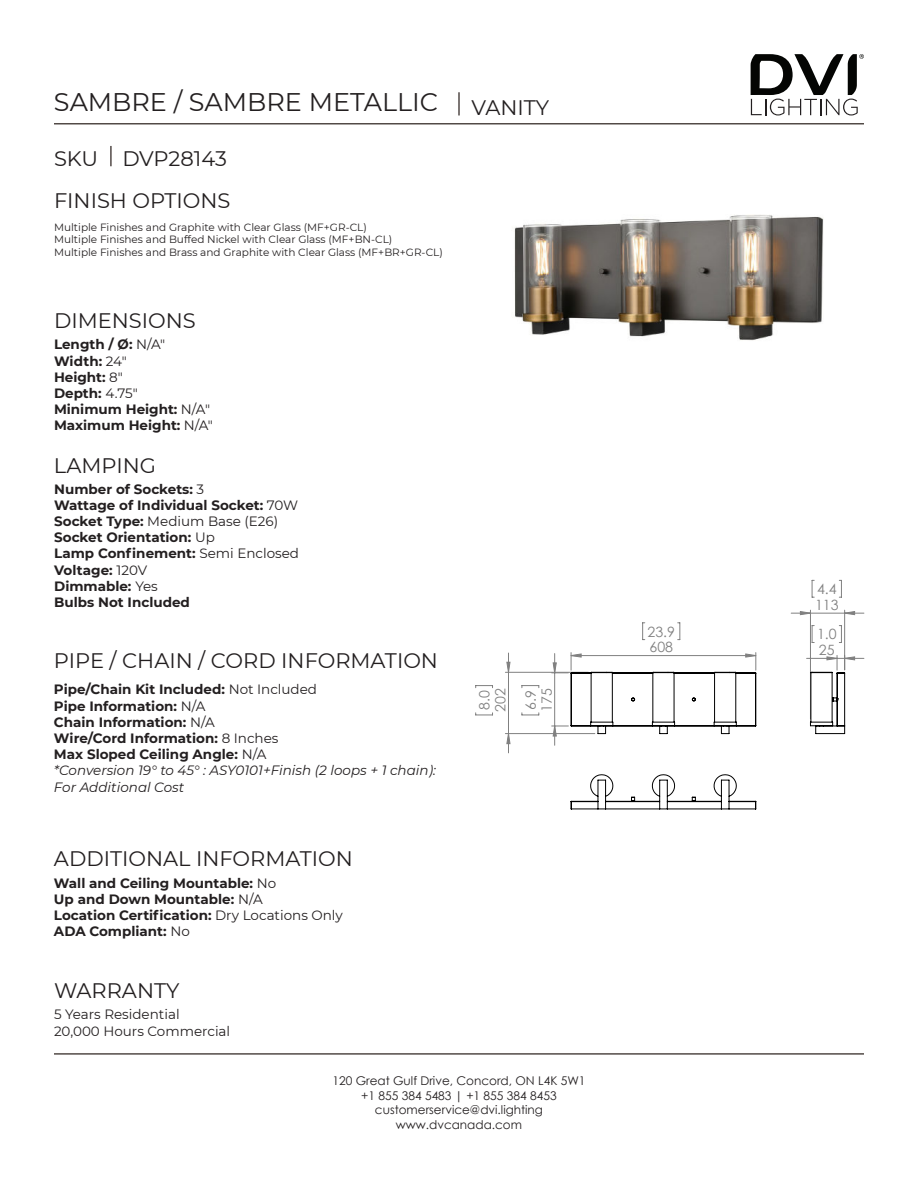
<style>
.page{position:relative;width:918px;height:1188px;background:#fff}
.page>*{position:absolute;margin:0;border:0;box-sizing:border-box;transform-origin:0 0}
.t1{font:25.5px "Montserrat";color:#231f20}
.t2{font:21px "Montserrat";color:#231f20}
.t3{font:14.25px/15.9px "Century Gothic";color:#808080}
.t4{font:700 13.5px/16.2px "Montserrat";color:#231f20}
.t5{font:13.5px/16.2px "Montserrat";color:#231f20}
.t6{font:12px/14.4px "Century Gothic";color:#231f20;text-align:center}
.t7{font:10.5px/12.6px "Montserrat";color:#231f20}
.s1{font-weight:400}
.s2{font-weight:400;font-style:italic}
</style>
<div class="page">
<svg style="left:751px;top:54px;width:113px;height:61px"></svg>
<hr style="left:54px;top:123px;width:810px;height:1px;background:#524a47">
<hr style="left:54px;top:1053px;width:810px;height:2px;background:#524a47">
<hr style="left:458px;top:92px;width:2px;height:23px;background:#524a47">
<hr style="left:110px;top:146px;width:2px;height:20px;background:#524a47">
<img style="left:514px;top:215px;width:310px;height:126px">
<svg style="left:812px;top:580px;width:2px;height:18px"></svg>
<svg style="left:839px;top:580px;width:3px;height:18px"></svg>
<hr style="left:810px;top:610px;width:1px;height:109px;background:#808080">
<hr style="left:844px;top:610px;width:1px;height:60px;background:#808080">
<svg style="left:475px;top:713px;width:18px;height:3px"></svg>
<svg style="left:475px;top:685px;width:18px;height:3px"></svg>
<hr style="left:505px;top:733px;width:90px;height:1px;background:#808080">
<hr style="left:505px;top:672px;width:83px;height:1px;background:#808080">
<svg style="left:522px;top:713px;width:18px;height:3px"></svg>
<svg style="left:522px;top:685px;width:18px;height:3px"></svg>
<svg style="left:506px;top:653px;width:5px;height:100px"></svg>
<svg style="left:552px;top:611px;width:312px;height:134px"></svg>
<svg style="left:570px;top:774px;width:187px;height:36px"></svg>
<h1 class="t1" style="left:54px;top:85px;width:386px">SAMBRE / SAMBRE METALLIC</h1>
<h2 class="t2" style="left:54px;top:149px;width:174px">SKU DVP28143</h2>
<h2 class="t2" style="left:54px;top:192px;width:178px">FINISH OPTIONS</h2>
<p class="t7" style="left:54px;top:221px;width:390px">Multiple Finishes and Graphite with Clear Glass (MF+GR-CL)<br>Multiple Finishes and Buffed Nickel with Clear Glass (MF+BN-CL)<br>Multiple Finishes and Brass and Graphite with Clear Glass (MF+BR+GR-CL)</p>
<h2 class="t2" style="left:54px;top:311px;width:143px">DIMENSIONS</h2>
<p class="t4" style="left:54px;top:337px;width:161px">Length / Ø: <span class="s1">N/A"<br></span>Width: <span class="s1">24"<br></span>Height: <span class="s1">8"<br></span>Depth: <span class="s1">4.75"<br></span>Minimum Height: <span class="s1">N/A"<br></span>Maximum Height: <span class="s1">N/A"</span></p>
<h2 class="t2" style="left:54px;top:455px;width:104px">LAMPING</h2>
<p class="t4" style="left:54px;top:481px;width:246px">Number of Sockets: <span class="s1">3<br></span>Wattage of Individual Socket: <span class="s1">70W<br></span>Socket Type: <span class="s1">Medium Base (E26)<br></span>Socket Orientation: <span class="s1">Up<br></span>Lamp Confinement: <span class="s1">Semi Enclosed<br></span>Voltage: <span class="s1">120V<br></span>Dimmable: <span class="s1">Yes<br></span>Bulbs Not Included</p>
<h2 class="t2" style="left:54px;top:651px;width:386px">PIPE / CHAIN / CORD INFORMATION</h2>
<p class="t4" style="left:54px;top:682px;width:383px">Pipe/Chain Kit Included: <span class="s1">Not Included<br></span>Pipe Information: <span class="s1">N/A<br></span>Chain Information: <span class="s1">N/A<br></span>Wire/Cord Information: <span class="s1">8 Inches<br></span>Max Sloped Ceiling Angle: <span class="s1">N/A<br></span><span class="s2">*Conversion 19° to 45° : ASY0101+Finish (2 loops + 1 chain):<br>For Additional Cost</span></p>
<h2 class="t2" style="left:54px;top:849px;width:300px">ADDITIONAL INFORMATION</h2>
<p class="t4" style="left:54px;top:875px;width:290px">Wall and Ceiling Mountable: <span class="s1">No<br></span>Up and Down Mountable: <span class="s1">N/A<br></span>Location Certification: <span class="s1">Dry Locations Only<br></span>ADA Compliant: <span class="s1">No</span></p>
<h2 class="t2" style="left:54px;top:983px;width:127px">WARRANTY</h2>
<p class="t5" style="left:54px;top:1007px;width:178px">5 Years Residential<br>20,000 Hours Commercial</p>
<h2 class="t2" style="left:472px;top:98px;width:79px">VANITY</h2>
<p class="t3" style="left:477px;top:712px;width:25px;rotate:-90deg">8.0<br>202</p>
<p class="t3" style="left:523px;top:712px;width:25px;rotate:-90deg">6.9<br>175</p>
<p class="t6" style="left:332px;top:1075px;width:255px">120 Great Gulf Drive, Concord, ON L4K 5W1 +1 855 384 5483 | +1 855 384 8453 customerservice@dvi.lighting www.dvcanada.com</p>
<p class="t3" style="left:648px;top:624px;width:29px">23.9<br>608</p>
<p class="t3" style="left:815px;top:581px;width:25px">4.4<br>113</p>
<p class="t3" style="left:817px;top:626px;width:21px">1.0<br>25</p>
</div>
